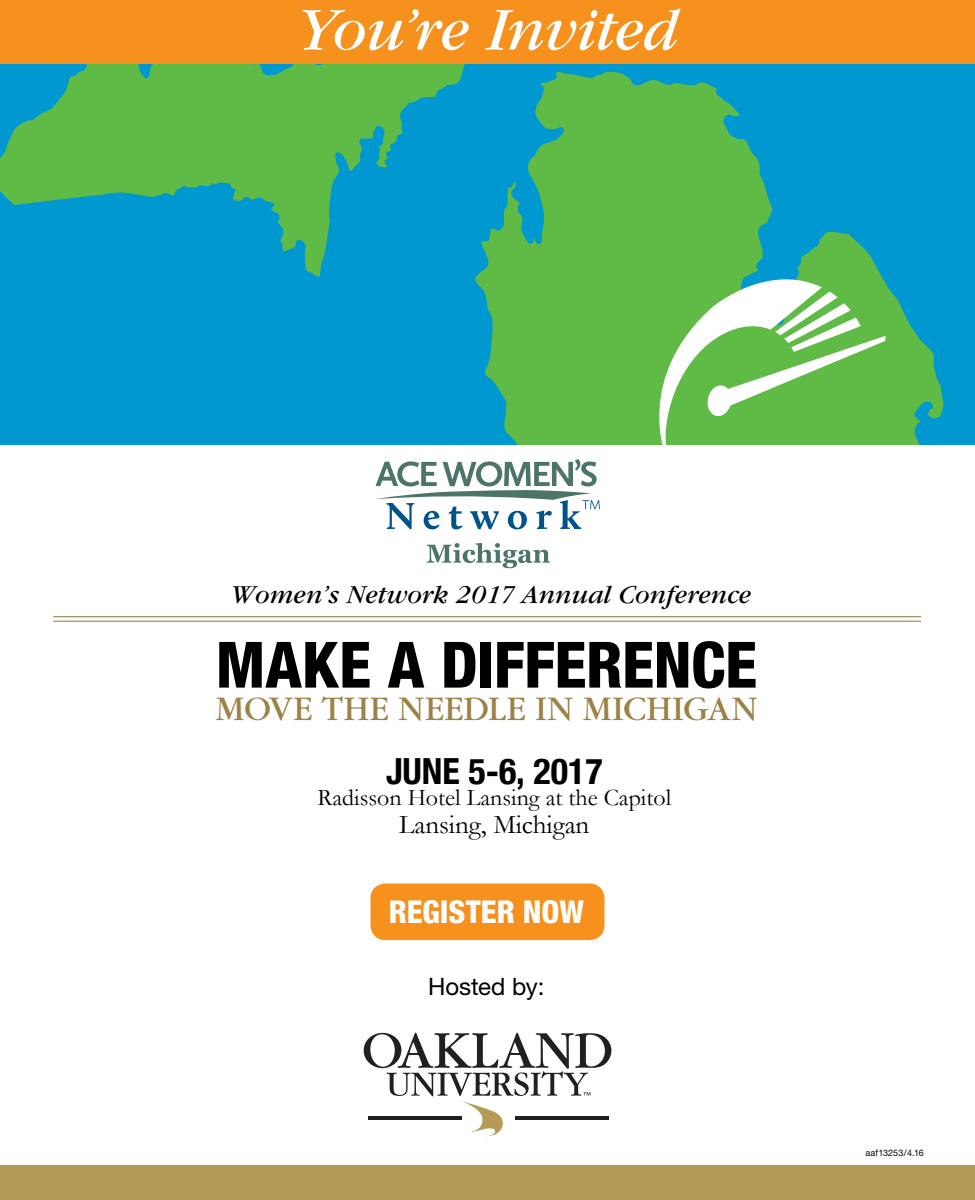
<style>
.page{position:relative;width:975px;height:1200px;background:#fff}
.page>*{position:absolute;margin:0;border:0;box-sizing:border-box;transform-origin:0 0}
.t1{font:800 condensed 63.9px "Helvetica Neue";letter-spacing:-.005em;color:#000}
.t2{font:italic 63px "Garamond";letter-spacing:-.01em;color:#fff}
.t3{font:36px "Garamond";letter-spacing:.01em;color:#9b8348}
.t4{font:700 condensed 36px "Helvetica Neue";color:#000}
.t5{font:800 condensed 31.5px "Helvetica Neue";letter-spacing:-.005em;color:#fff}
.t6{font:italic 27px "Garamond";color:#000}
.t7{font:27px "Garamond";letter-spacing:-.005em;color:#000}
.t8{font:24px "Garamond";color:#000}
.t9{font:24px "Helvetica Neue";letter-spacing:-.005em;color:#000}
.t10{font:9px "Helvetica Neue";letter-spacing:.015em;color:#000}
.s1{font-family:"Minion Pro"}
</style>
<div class="page">
<div style="left:0;top:0;width:975px;height:468px;background:#0098d1"></div>
<div style="left:370px;top:884px;width:234px;height:56px;background:#f6911e;border-radius:15px"></div>
<svg style="left:364px;top:1033px;width:247px;height:103px"></svg>
<hr style="left:368px;top:1116px;width:94px;height:4px;background:#231f20">
<hr style="left:515px;top:1116px;width:94px;height:4px;background:#231f20">
<div style="left:0;top:1166px;width:975px;height:34px;background:#b59a57"></div>
<svg style="left:475px;top:82px;width:468px;height:364px;fill:#60bb46"></svg>
<svg style="left:0;top:64px;width:668px;height:213px;fill:#60bb46"></svg>
<svg style="left:634px;top:272px;width:252px;height:174px;background:#82c971"></svg>
<div style="left:0;top:0;width:975px;height:64px;background:#f6911e"></div>
<div style="left:0;top:446px;width:975px;height:412px;background:#fff"></div>
<hr style="left:53px;top:616px;width:868px;height:1px;background:#9b8348">
<hr style="left:53px;top:621px;width:868px;height:1px;background:#9b8348">
<svg style="left:375px;top:459px;width:225px;height:70px"></svg>
<svg style="left:427px;top:543px;width:123px;height:25px"></svg>
<p class="t2" style="left:297px;top:-3px;width:383px">You’re Invited</p>
<p class="t6" style="left:231px;top:580px;width:522px">Women’s Network 201<span class="s1">7</span> Annual Conference</p>
<p class="t1" style="left:216px;top:625px;width:543px">MAKE A DIFFERENCE</p>
<p class="t3" style="left:216px;top:690px;width:543px">MOVE THE NEEDLE IN MICHIGAN</p>
<p class="t4" style="left:386px;top:741px;width:218px">JUNE 5-6, 2017</p>
<p class="t8" style="left:317px;top:783px;width:355px">Radisson Hotel Lansing at the Capitol</p>
<p class="t7" style="left:399px;top:809px;width:192px">Lansing, Michigan</p>
<p class="t5" style="left:389px;top:892px;width:197px">REGISTER NOW</p>
<p class="t9" style="left:428px;top:972px;width:118px">Hosted by:</p>
<p class="t10" style="left:866px;top:1148px;width:60px">aaf13253/4.16</p>
</div>
